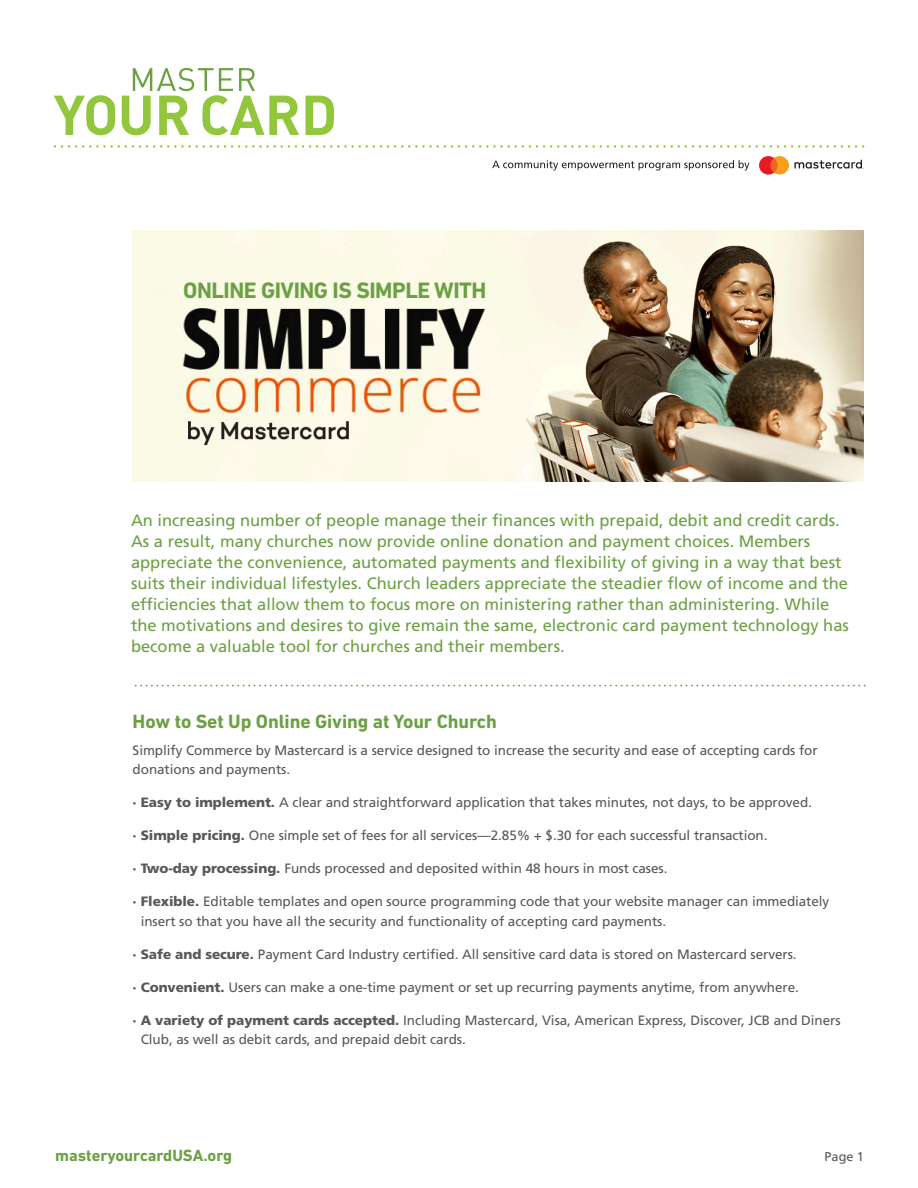
<style>
.page{position:relative;width:918px;height:1188px;background:#fff}
.page>*{position:absolute;margin:0;border:0;box-sizing:border-box;transform-origin:0 0}
.t1{font:700 22.65px "DIN Next LT Pro";letter-spacing:-.02em;color:#6ba043}
.BN_Text_Style{font:700 19.5px "DIN Next LT Pro";letter-spacing:-.005em;color:#6ba043}
.NC_Subheadline{font:16.5px/21px "Frutiger LT Std";color:#6ba043}
.t2{font:700 16.5px "DIN Next LT Pro";color:#6ba043}
.BN_Text_Style-2{font:13.5px/19.5px "Frutiger LT Std";letter-spacing:-.005em;color:#57585a}
.BN_Text_Style-3{font:12.75px "Frutiger LT Std";color:#57585a}
.s1{font-weight:900}
</style>
<div class="page">
<img style="left:133px;top:230px;width:731px;height:252px">
<svg style="left:135px;top:685px;width:731px;height:1px"></svg>
<img style="left:162px;top:303px;width:338px;height:145px">
<svg style="left:54px;top:145px;width:810px;height:3px"></svg>
<svg style="left:54px;top:95px;width:61px;height:40px"></svg>
<svg style="left:122px;top:68px;width:212px;height:67px"></svg>
<svg style="left:492px;top:160px;width:257px;height:11px"></svg>
<svg style="left:759px;top:156px;width:105px;height:19px"></svg>
<p class="t1" style="left:183px;top:277px;width:305px">ONLINE GIVING IS SIMPLE WITH</p>
<p class="NC_Subheadline" style="left:131px;top:510px;width:719px">An increasing number of people manage their finances with prepaid, debit and credit cards.<br>As a result, many churches now provide online donation and payment choices. Members appreciate the convenience, automated payments and flexibility of giving in a way that best suits their individual lifestyles. Church leaders appreciate the steadier flow of income and the efficiencies that allow them to focus more on ministering rather than administering. While the motivations and desires to give remain the same, electronic card payment technology has become a valuable tool for churches and their members.</p>
<p class="BN_Text_Style" style="left:133px;top:710px;width:366px">How to Set Up Online Giving at Your Church</p>
<p class="BN_Text_Style-2" style="left:133px;top:740px;width:687px">Simplify Commerce by Mastercard is a service designed to increase the security and ease of accepting cards for donations and payments.</p>
<p class="BN_Text_Style-2" style="left:133px;top:793px;width:681px"><span class="s1">· Easy to implement.</span> A clear and straightforward application that takes minutes, not days, to be approved.</p>
<p class="BN_Text_Style-2" style="left:133px;top:826px;width:636px"><span class="s1">· Simple pricing.</span> One simple set of fees for all services—2.85% + $.30 for each successful transaction.</p>
<p class="BN_Text_Style-2" style="left:133px;top:859px;width:536px"><span class="s1">· Two-day processing.</span> Funds processed and deposited within 48 hours in most cases.</p>
<p class="BN_Text_Style-2" style="left:141px;top:892px;width:690px;text-indent:-8px"><span class="s1">· Flexible.</span> Editable templates and open source programming code that your website manager can immediately insert so that you have all the security and functionality of accepting card payments.</p>
<p class="BN_Text_Style-2" style="left:133px;top:944px;width:666px"><span class="s1">· Safe and secure.</span> Payment Card Industry certified. All sensitive card data is stored on Mastercard servers.</p>
<p class="BN_Text_Style-2" style="left:133px;top:977px;width:668px"><span class="s1">· Convenient.</span> Users can make a one-time payment or set up recurring payments anytime, from anywhere.</p>
<p class="BN_Text_Style-2" style="left:141px;top:1010px;width:701px;text-indent:-8px"><span class="s1">· A variety of payment cards accepted.</span> Including Mastercard, Visa, American Express, Discover, JCB and Diners<br>Club, as well as debit cards, and prepaid debit cards.</p>
<p class="t2" style="left:55px;top:1146px;width:178px">masteryourcardUSA.org</p>
<p class="BN_Text_Style-3" style="left:825px;top:1149px;width:41px">Page 1</p>
</div>
